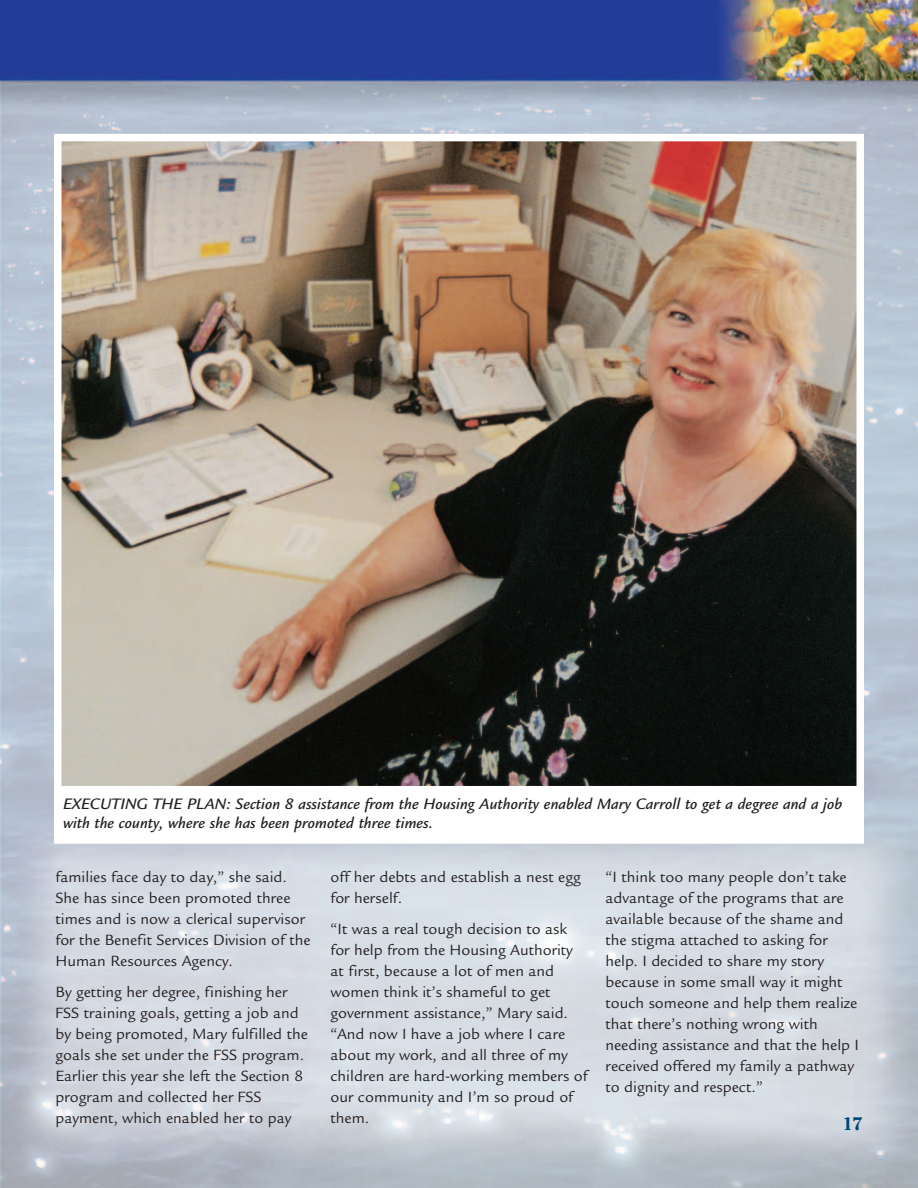
<style>
.page{position:relative;width:918px;height:1188px;background:#fff}
.page>*{position:absolute;margin:0;border:0;box-sizing:border-box;transform-origin:0 0}
.t1{font:700 18px "Cheltenham";color:#004876}
.t2{font:italic 500 16.5px/19.5px "Legacy Sans";letter-spacing:.005em;color:#231f20}
.t3{font:16.2px/21px "Legacy Sans";color:#231f20}
</style>
<div class="page">
<img style="left:0;top:0;width:918px;height:1188px">
<img style="left:63px;top:143px;width:792px;height:641px">
<div style="left:54px;top:134px;width:810px;height:659px;border:8px solid #fff"></div>
<div style="left:58px;top:792px;width:802px;height:48px;background:#fff"></div>
<p class="t2" style="left:63px;top:796px;width:781px">EXECUTING THE PLAN: Section 8 assistance from the Housing Authority enabled Mary Carroll to get a degree and a job with the county, where she has been promoted three times.</p>
<p class="t3" style="left:56px;top:868px;width:257px">families face day to day,” she said.<br>She has since been promoted three times and is now a clerical supervisor for the Benefit Services Division of the Human Resources Agency.</p>
<p class="t3" style="left:55px;top:983px;width:254px">By getting her degree, finishing her FSS training goals, getting a job and by being promoted, Mary fulfilled the goals she set under the FSS program.<br>Earlier this year she left the Section 8 program and collected her FSS payment, which enabled her to pay</p>
<p class="t3" style="left:330px;top:868px;width:252px">off her debts and establish a nest egg for herself.</p>
<p class="t3" style="left:330px;top:920px;width:259px">“It was a real tough decision to ask for help from the Housing Authority at first, because a lot of men and women think it’s shameful to get government assistance,” Mary said. “And now I have a job where I care about my work, and all three of my children are hard-working members of our community and I’m so proud of them.</p>
<p class="t3" style="left:605px;top:868px;width:255px">“I think too many people don’t take advantage of the programs that are available because of the shame and the stigma attached to asking for help. I decided to share my story because in some small way it might touch someone and help them realize that there’s nothing wrong with needing assistance and that the help I received offered my family a pathway to dignity and respect.”</p>
<p class="t1" style="left:842px;top:1117px;width:22px">17</p>
</div>
